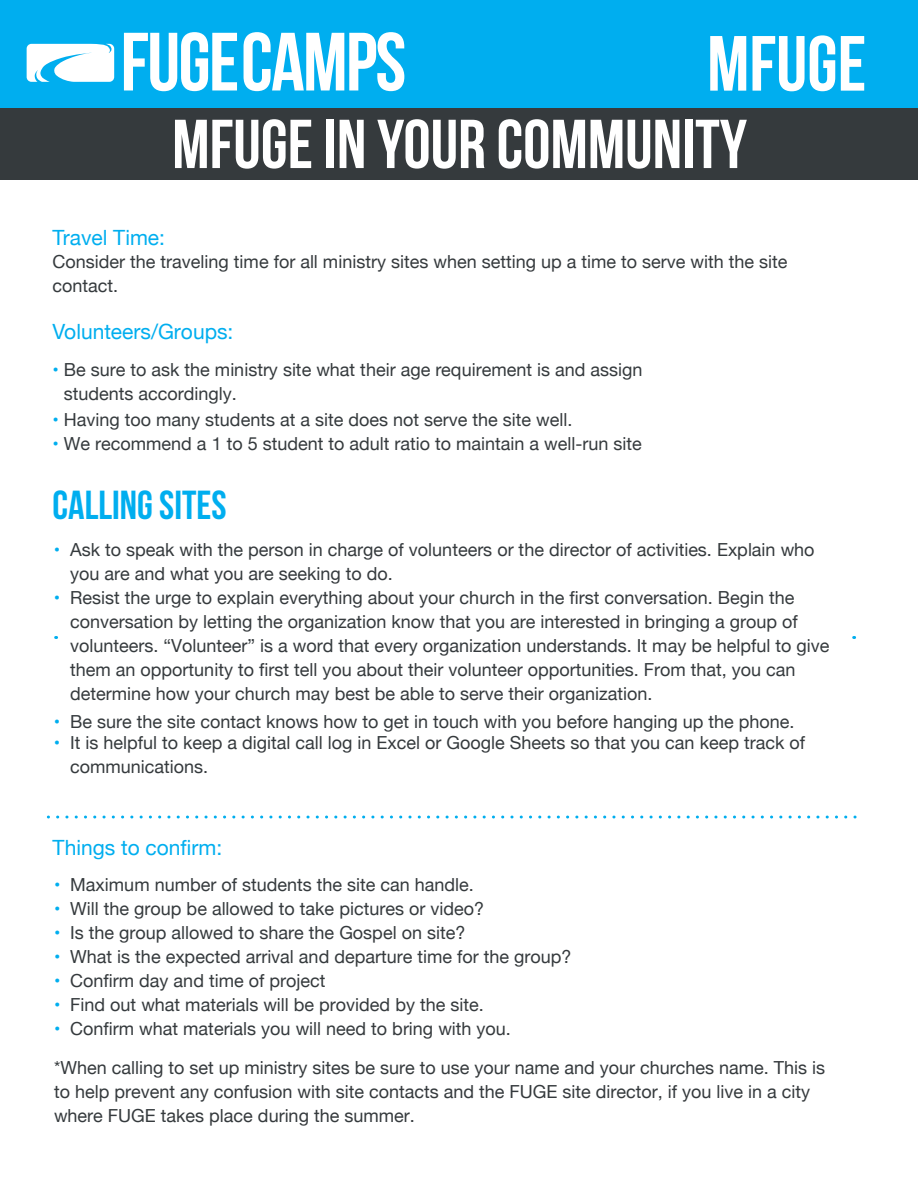
<style>
.page{position:relative;width:918px;height:1188px;background:#fff}
.page>*{position:absolute;margin:0;border:0;box-sizing:border-box;transform-origin:0 0}
.t1{font:700 78px "Bebas Neue";color:#fff}
.t2{font:700 69px "Bebas Neue";color:#fff}
.t3{font:700 40.5px "Bebas Neue";color:#00aeef}
.t4{font:21px "Helvetica Neue";color:#00aeef}
.t5{font:18px/24px "Helvetica Neue";color:#353a3d}
.s1{color:#00aeef}
</style>
<div class="page">
<div style="left:0;top:0;width:918px;height:180px;background:#00aeef"></div>
<div style="left:0;top:108px;width:918px;height:72px;background:#353a3d"></div>
<svg style="left:124px;top:32px;width:113px;height:59px"></svg>
<svg style="left:244px;top:32px;width:160px;height:59px"></svg>
<svg style="left:27px;top:44px;width:87px;height:38px;background:#ddf4fc"></svg>
<svg style="left:48px;top:816px;width:807px;height:3px"></svg>
<h1 class="t1" style="left:707px;top:21px;width:161px">MFUGE</h1>
<h2 class="t2" style="left:172px;top:106px;width:576px">MFUGE IN YOUR CoMMUNITY</h2>
<p class="t4" style="left:53px;top:223px;width:114px">Travel Time:</p>
<p class="t5" style="left:53px;top:250px;width:736px">Consider the traveling time for all ministry sites when setting up a time to serve with the site contact.</p>
<p class="t4" style="left:53px;top:317px;width:182px">Volunteers/Groups:</p>
<p class="t5" style="left:64px;top:359px;width:580px;text-indent:-11px"><span class="s1">•</span> Be sure to ask the ministry site what their age requirement is and assign students accordingly.</p>
<p class="t5" style="left:53px;top:409px;width:521px"><span class="s1">•</span> Having too many students at a site does not serve the site well.</p>
<p class="t5" style="left:53px;top:433px;width:591px"><span class="s1">•</span> We recommend a 1 to 5 student to adult ratio to maintain a well-run site</p>
<h3 class="t3" style="left:53px;top:483px;width:175px">CALLING SITES</h3>
<p class="t5" style="left:70px;top:538px;width:746px;text-indent:-16px"><span class="s1">•</span> Ask to speak with the person in charge of volunteers or the director of activities. Explain who you are and what you are seeking to do.</p>
<p class="t5" style="left:70px;top:586px;width:761px;text-indent:-16px"><span class="s1">•</span> Resist the urge to explain everything about your church in the first conversation. Begin the conversation by letting the organization know that you are interested in bringing a group of volunteers. “Volunteer” is a word that every organization understands. It may be helpful to give them an opportunity to first tell you about their volunteer opportunities. From that, you can determine how your church may best be able to serve their organization.</p>
<p class="t5" style="left:54px;top:710px;width:742px"><span class="s1">•</span> Be sure the site contact knows how to get in touch with you before hanging up the phone.</p>
<p class="t5" style="left:70px;top:732px;width:736px;text-indent:-16px"><span class="s1">•</span> It is helpful to keep a digital call log in Excel or Google Sheets so that you can keep track of communications.</p>
<p class="t4" style="left:53px;top:832px;width:171px">Things to confirm:</p>
<p class="t5" style="left:54px;top:874px;width:421px"><span class="s1">•</span> Maximum number of students the site can handle.</p>
<p class="t5" style="left:54px;top:898px;width:432px"><span class="s1">•</span> Will the group be allowed to take pictures or video?</p>
<p class="t5" style="left:54px;top:922px;width:413px"><span class="s1">•</span> Is the group allowed to share the Gospel on site?</p>
<p class="t5" style="left:54px;top:946px;width:519px"><span class="s1">•</span> What is the expected arrival and departure time for the group?</p>
<p class="t5" style="left:54px;top:970px;width:273px"><span class="s1">•</span> Confirm day and time of project</p>
<p class="t5" style="left:54px;top:994px;width:431px"><span class="s1">•</span> Find out what materials will be provided by the site.</p>
<p class="t5" style="left:54px;top:1010px;width:773px;line-height:39px"><span class="s1">•</span> Confirm what materials you will need to bring with you.<br>*When calling to set up ministry sites be sure to use your name and your churches name. This is</p>
<p class="t5" style="left:54px;top:1081px;width:758px">to help prevent any confusion with site contacts and the FUGE site director, if you live in a city where FUGE takes place during the summer.</p>
</div>
